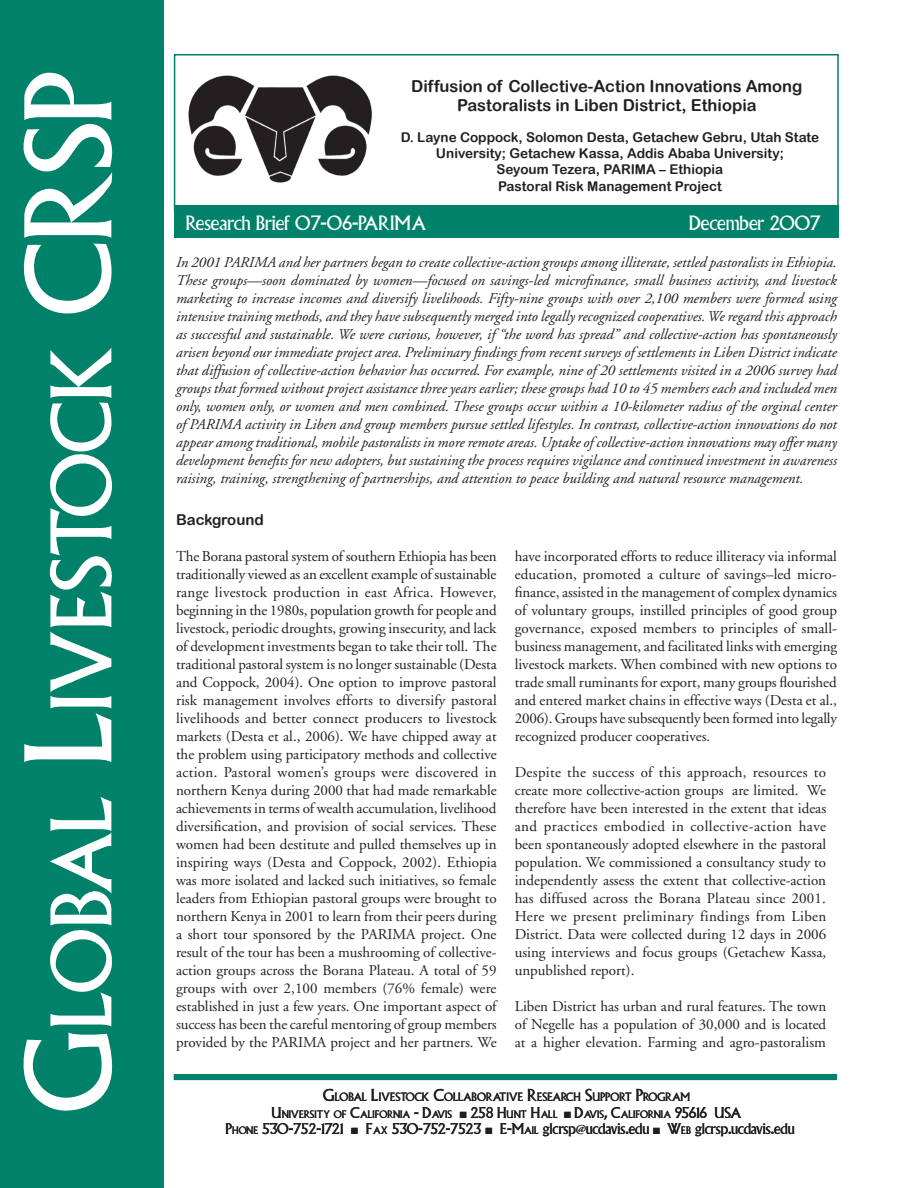
<style>
.page{position:relative;width:918px;height:1188px;background:#fff}
.page>*{position:absolute;margin:0;border:0;box-sizing:border-box;transform-origin:0 0}
.t1{font:108px "Furioso";color:#fff}
.t2{font:75.6px "Furioso";letter-spacing:-.015em;color:#fff}
.t3{font:18px "Furioso";color:#fff}
.t4{font:16.5px/19.8px "Arial Rounded MT Bold";color:#231f20;text-align:center}
.t5{font:15px/18px "Adobe Garamond";color:#231f20;text-align:justify}
.t6{font:italic 15px/18px "Adobe Garamond";color:#231f20;text-align:justify}
.t7{font:15px "Arial Rounded MT Bold";color:#231f20}
.t8{font:13.5px/16.2px "Arial Rounded MT Bold";color:#231f20;text-align:center}
.t9{font:13.5px "Furioso";color:#231f20}
.t10{font:10.5px "Furioso";color:#231f20}
.t11{font:9.45px "Furioso";color:#231f20}
.s1{font-size:108px}
.s2{font-size:15px}
.s3{font-size:13.5px}
.s4{font-style:inherit}
.s5{font-size:9.45px}
.s6{font-family:"Adobe Garamond"}
</style>
<div class="page">
<div style="left:174px;top:206px;width:665px;height:32px;background:#008169"></div>
<div style="left:0;top:0;width:164px;height:1188px;background:#008169"></div>
<div style="left:174px;top:54px;width:665px;height:157px;border:2px solid #008169"></div>
<img style="left:188px;top:75px;width:184px;height:108px">
<div style="left:174px;top:1074px;width:663px;height:6px;background:#008169"></div>
<h2 class="t2" style="left:34px;top:1029px;width:965px;rotate:-90deg">LOBAL <span class="s1">L</span>IVESTOCK <span class="s1">CRSP</span></h2>
<h1 class="t1" style="left:1px;top:1112px;width:86px;rotate:-90deg">G</h1>
<p class="t4" style="left:411px;top:76px;width:393px">Diffusion of Collective-Action Innovations Among<br>Pastoralists in Liben District, Ethiopia</p>
<p class="t8" style="left:401px;top:129px;width:420px">D. Layne Coppock, Solomon Desta, Getachew Gebru, Utah State University; Getachew Kassa, Addis Ababa University;<br>Seyoum Tezera, PARIMA – Ethiopia<br>Pastoral Risk Management Project</p>
<p class="t3" style="left:186px;top:211px;width:242px">Research Brief 07-06-PARIMA</p>
<p class="t3" style="left:689px;top:211px;width:133px">December 2007</p>
<p class="t6" style="left:176px;top:254px;width:663px">In 2001 PARIMA and her partners began to create collective-action groups among illiterate, settled pastoralists in Ethiopia.<br>These groups—soon dominated by women—focused on savings-led microfinance, small business activity, and livestock marketing to increase incomes and diversify livelihoods. Fifty-nine groups with over 2,100 members were formed using intensive training methods, and they have subsequently merged into legally recognized cooperatives. We regard this approach as successful and sustainable. We were curious, however, if “the word has spread” and collective-action has spontaneously arisen beyond our immediate project area. Preliminary findings from recent surveys of settlements in Liben District indicate that diffusion of collective-action behavior has occurred. For example, nine of 20 settlements visited in a 2006 survey had groups that formed without project assistance three years earlier; these groups had 10 to 45 members each and included men only, women only, or women and men combined. These groups occur within a 10-kilometer radius of the orginal center of PARIMA activity in Liben and group members pursue settled lifestyles. In contrast, collective-action innovations do not appear among traditional, mobile pastoralists in more remote areas. Uptake of collective-action innovations may offer many development benefits for new adopters, but sustaining the process requires vigilance and continued investment in awareness raising, training, strengthening of partnerships, and attention to peace building and natural resource management.</p>
<p class="t7" style="left:176px;top:511px;width:89px">Background</p>
<p class="t5" style="left:176px;top:548px;width:322px">The Borana pastoral system of southern Ethiopia has been traditionally viewed as an excellent example of sustainable range livestock production in east Africa. However, beginning in the 1980s, population growth for people and livestock, periodic droughts, growing insecurity, and lack of development investments began to take their toll. The traditional pastoral system is no longer sustainable (Desta and Coppock, 2004). One option to improve pastoral risk management involves efforts to diversify pastoral livelihoods and better connect producers to livestock markets (Desta et al., 2006). We have chipped away at the problem using participatory methods and collective action. Pastoral women’s groups were discovered in northern Kenya during 2000 that had made remarkable achievements in terms of wealth accumulation, livelihood diversification, and provision of social services. These women had been destitute and pulled themselves up in inspiring ways (Desta and Coppock, 2002). Ethiopia was more isolated and lacked such initiatives, so female leaders from Ethiopian pastoral groups were brought to northern Kenya in 2001 to learn from their peers during a short tour sponsored by the PARIMA project. One result of the tour has been a mushrooming of collective&shy;action groups across the Borana Plateau. A total of 59 groups with over 2,100 members (76% female) were established in just a few years. One important aspect of success has been the careful mentoring of group members provided by the PARIMA project and her partners. We</p>
<p class="t5" style="left:515px;top:548px;width:324px">have incorporated efforts to reduce illiteracy via informal education, promoted a culture of savings–led micro&shy;finance, assisted in the management of complex dynamics of voluntary groups, instilled principles of good group governance, exposed members to principles of small&shy;business management, and facilitated links with emerging livestock markets. When combined with new options to trade small ruminants for export, many groups flourished and entered market chains in effective ways (Desta et al., 2006). Groups have subsequently been formed into legally recognized producer cooperatives.</p>
<p class="t5" style="left:515px;top:764px;width:313px">Despite the success of this approach, resources to create more collective-action groups are limited. We therefore have been interested in the extent that ideas and practices embodied in collective-action have been spontaneously adopted elsewhere in the pastoral population. We commissioned a consultancy study to independently assess the extent that collective-action has diffused across the Borana Plateau since 2001.<br>Here we present preliminary findings from Liben District. Data were collected during 12 days in 2006 using interviews and focus groups (Getachew Kassa, unpublished report).</p>
<p class="t5" style="left:515px;top:998px;width:313px">Liben District has urban and rural features. The town of Negelle has a population of 30,000 and is located at a higher elevation. Farming and agro-pastoralism</p>
<p class="t10" style="left:323px;top:1091px;width:368px"><span class="s2">G</span>LOBAL <span class="s2">L</span>IVESTOCK <span class="s2">C</span>OLLABORATIVE <span class="s2">R</span>ESEARCH <span class="s2">S</span>UPPORT <span class="s2">P</span>ROGRAM</p>
<p class="t11" style="left:272px;top:1108px;width:453px"><span class="s3">U</span>NIVERSITY OF <span class="s3">C</span>ALIFORNIA <span class="s3">- D</span>AVIS ■ <span class="s3">258 H</span>UNT <span class="s3">H</span>ALL ■ <span class="s3">D</span>AVIS<span class="s3">, C</span>ALIFORNIA <span class="s3">95616 USA</span></p>
<p class="t9" style="left:226px;top:1120px;width:570px"><span class="s4">P</span><span class="s5">HONE</span> <span class="s4">530-752-1721</span> ■ <span class="s4">F</span><span class="s5">AX</span> <span class="s4">530-752-7523</span> ■ <span class="s4">E-M</span><span class="s5">AIL</span> glcrsp<span class="s6">@</span>ucdavis.edu ■ <span class="s4">W</span><span class="s5">EB</span> glcrsp.ucdavis.edu</p>
</div>
